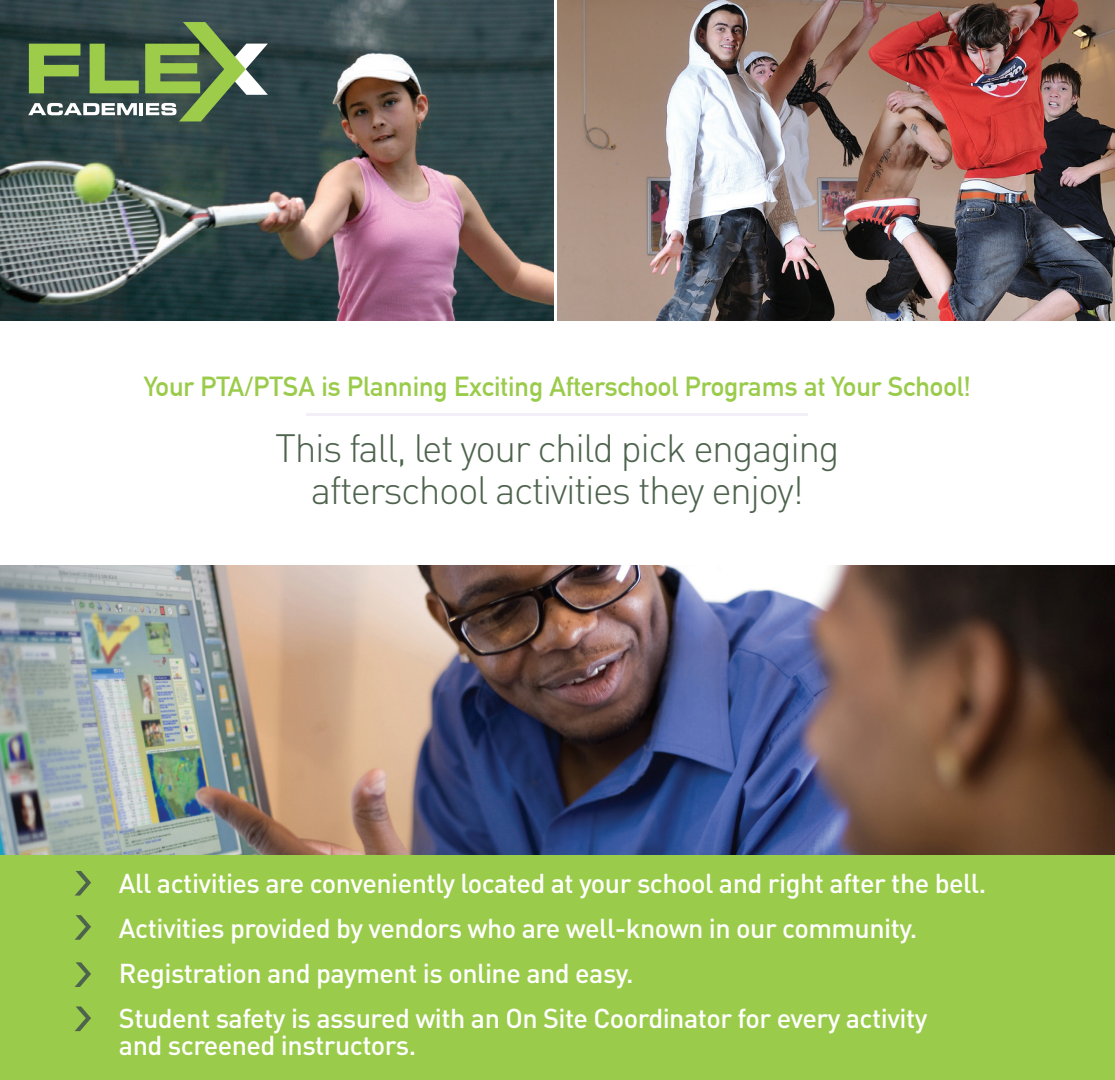
<style>
.page{position:relative;width:1115px;height:1080px;background:#fff}
.page>*{position:absolute;margin:0;border:0;box-sizing:border-box;transform-origin:0 0}
.t1{font:300 39px/42px "DIN";letter-spacing:-.04em;color:#4e634d;text-align:center}
.t2{font:500 27px "DIN";letter-spacing:-.02em;color:#fff}
.t3{font:700 27px "DIN Alternate";color:#9acb4a}
</style>
<div class="page">
<img style="left:557px;top:0;width:558px;height:320px">
<img style="left:0;top:0;width:553px;height:320px">
<img style="left:0;top:566px;width:1115px;height:289px">
<div style="left:0;top:855px;width:1115px;height:225px;background:#9acb4a"></div>
<svg style="left:75px;top:871px;width:16px;height:25px"></svg>
<svg style="left:75px;top:915px;width:16px;height:25px"></svg>
<svg style="left:75px;top:962px;width:16px;height:25px"></svg>
<svg style="left:75px;top:1007px;width:16px;height:24px"></svg>
<svg style="left:28px;top:22px;width:240px;height:99px;background:#5f7a54"></svg>
<hr style="left:306px;top:414px;width:502px;height:2px;background:#f3eff8">
<p class="t3" style="left:144px;top:366px;width:828px">Your PTA/PTSA is Planning Exciting Afterschool Programs at Your School!</p>
<p class="t1" style="left:275px;top:427px;width:566px">This fall, let your child pick engaging afterschool activities they enjoy!</p>
<p class="t2" style="left:119px;top:866px;width:869px">All activities are conveniently located at your school and right after the bell.</p>
<p class="t2" style="left:119px;top:911px;width:800px">Activities provided by vendors who are well-known in our community.</p>
<p class="t2" style="left:119px;top:956px;width:516px">Registration and payment is online and easy.</p>
<p class="t2" style="left:119px;top:1001px;width:810px">Student safety is assured with an On Site Coordinator for every activity</p>
<p class="t2" style="left:119px;top:1028px;width:299px">and screened instructors.</p>
</div>
